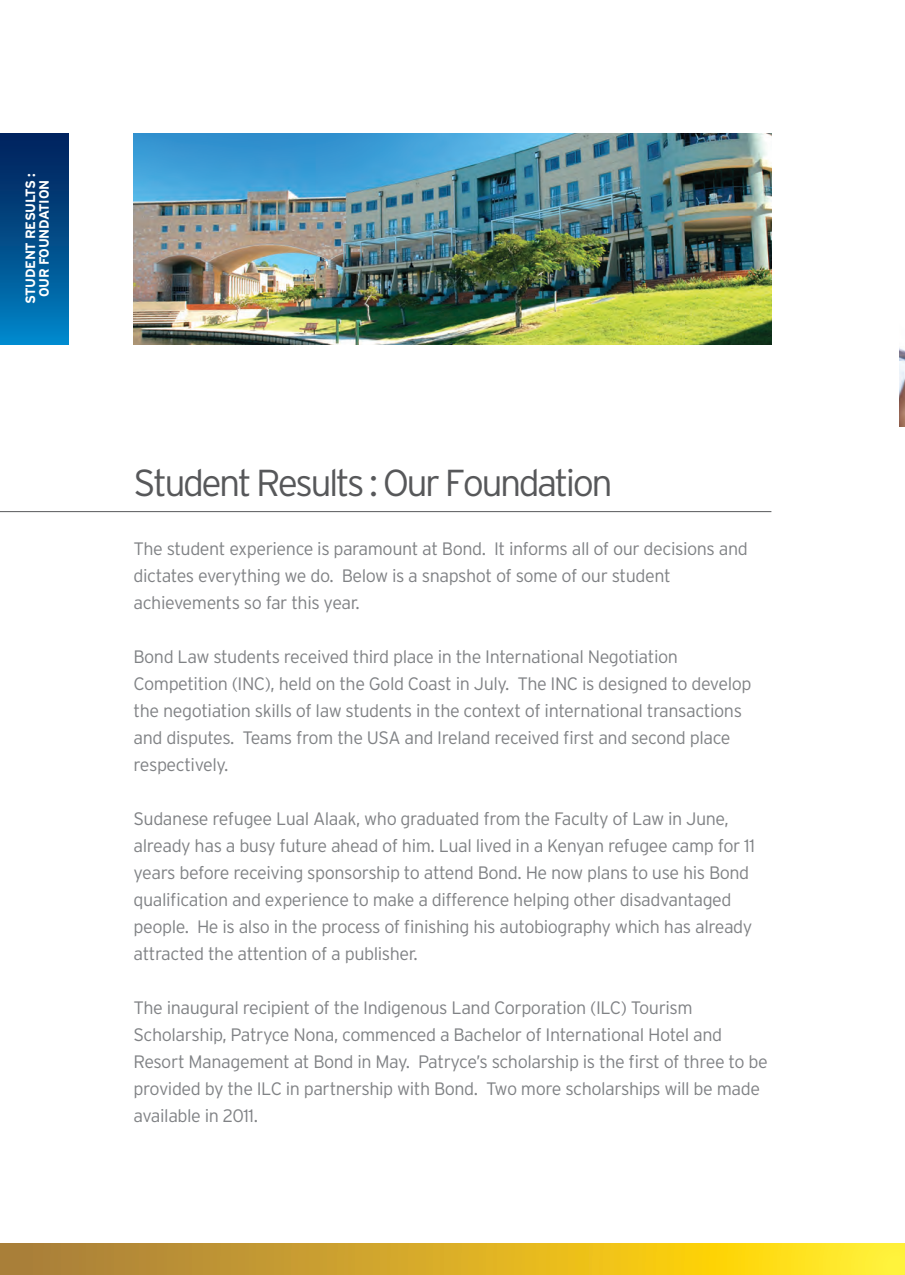
<style>
.page{position:relative;width:905px;height:1275px;background:#fff}
.page>*{position:absolute;margin:0;border:0;box-sizing:border-box;transform-origin:0 0}
.Profile_Title_Headin{font:300 37.5px "Interstate";letter-spacing:-.07em;color:#57585a}
.Body{font:300 18px/27px "Interstate";letter-spacing:-.025em;color:#808285}
.t1{font:700 13.5px/13.5px "Interstate";letter-spacing:-.025em;color:#fff;text-align:center}
</style>
<div class="page">
<svg style="left:0;top:1243px;width:905px;height:32px;background:#dab227"></svg>
<div style="left:0;top:134px;width:68px;height:210px;background:linear-gradient(to bottom,#021c55,#0083c4)"></div>
<hr style="left:0;top:511px;width:771px;height:1px;background:#57585a">
<img style="left:134px;top:134px;width:637px;height:210px">
<img style="left:899px;top:347px;width:6px;height:80px">
<svg style="left:0;top:1268px;width:7px;height:7px"></svg>
<svg style="left:898px;top:1268px;width:7px;height:7px"></svg>
<p class="t1" style="left:24px;top:304px;width:132px;rotate:-90deg">STUDENT RESULTS :<br>OUR FOUNDATION</p>
<p class="Profile_Title_Headin" style="left:134px;top:462px;width:481px">Student Results : Our Foundation</p>
<p class="Body" style="left:134px;top:535px;width:616px">The student experience is paramount at Bond. It informs all of our decisions and dictates everything we do. Below is a snapshot of some of our student achievements so far this year.</p>
<p class="Body" style="left:134px;top:643px;width:620px">Bond Law students received third place in the International Negotiation Competition (INC), held on the Gold Coast in July. The INC is designed to develop the negotiation skills of law students in the context of international transactions and disputes. Teams from the USA and Ireland received first and second place respectively.</p>
<p class="Body" style="left:134px;top:805px;width:623px">Sudanese refugee Lual Alaak, who graduated from the Faculty of Law in June, already has a busy future ahead of him. Lual lived in a Kenyan refugee camp for 11 years before receiving sponsorship to attend Bond. He now plans to use his Bond qualification and experience to make a difference helping other disadvantaged people. He is also in the process of finishing his autobiography which has already attracted the attention of a publisher.</p>
<p class="Body" style="left:134px;top:994px;width:636px">The inaugural recipient of the Indigenous Land Corporation (ILC) Tourism Scholarship, Patryce Nona, commenced a Bachelor of International Hotel and Resort Management at Bond in May. Patryce’s scholarship is the first of three to be provided by the ILC in partnership with Bond. Two more scholarships will be made available in 2011.</p>
</div>
